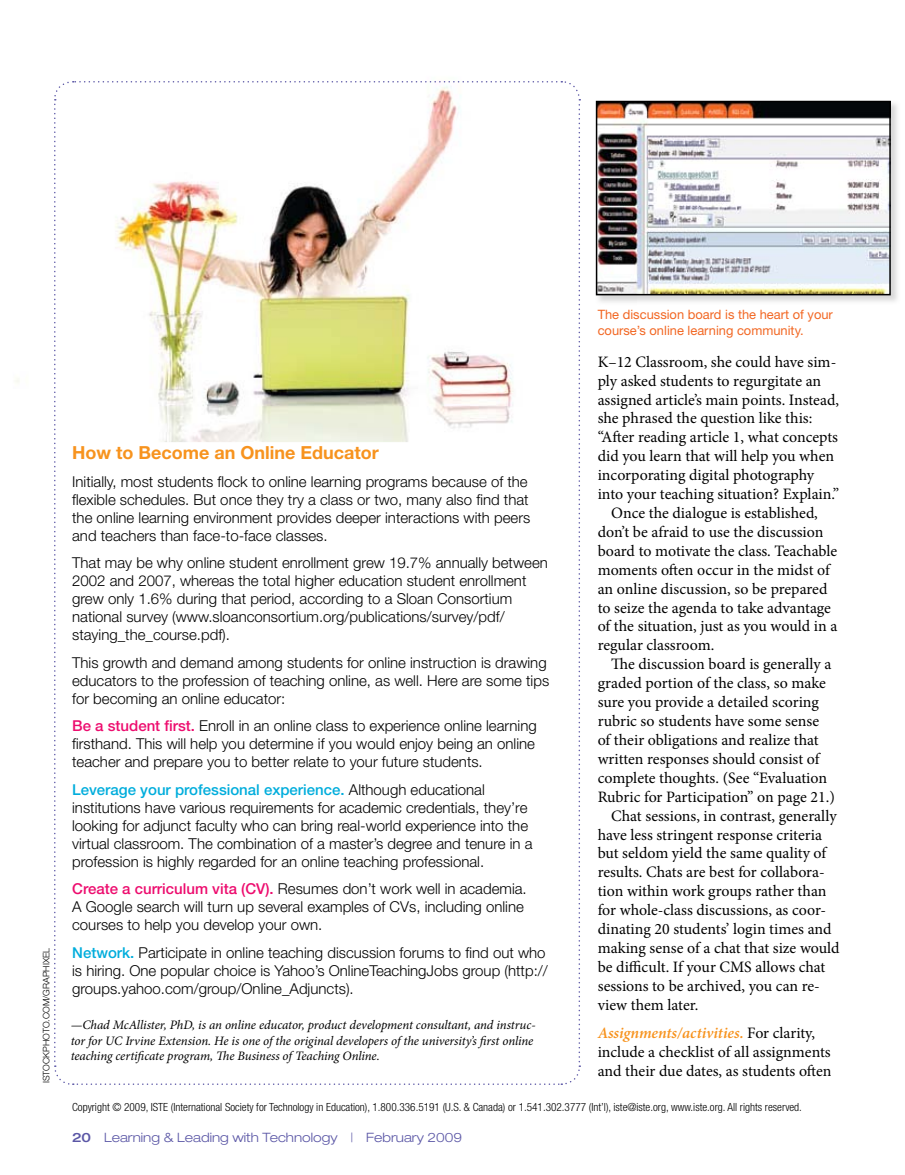
<style>
.page{position:relative;width:905px;height:1175px;background:#fff}
.page>*{position:absolute;margin:0;border:0;box-sizing:border-box;transform-origin:0 0}
.t1{font:700 18px "Helvetica Neue LT Std";color:#f7931e}
.t2{font:15.9px/18.9px "Minion Pro";color:#000}
.t3{font:300 15px/18px "Helvetica Neue LT Std";color:#000}
.t4{font:italic 12.9px/15.9px "Minion Pro";letter-spacing:-.01em;color:#000}
.t5{font:12.9px/15.9px "Helvetica Neue LT Std";color:#f26723}
.t6{font:300 expanded 12.9px "Helvetica Neue LT Std";color:#5b57a6}
.t7{font:300 condensed 11.25px "Helvetica Neue LT Std";color:#000}
.t8{font:300 9px "Helvetica Neue LT Std";color:#000}
.s1{font-weight:500;color:#ed0c6e}
.s2{font-weight:500;color:#00addc}
.s3{font-weight:600;font-style:italic;color:#f7931e}
.s4{font-weight:500}
</style>
<div class="page">
<svg style="left:54px;top:81px;width:527px;height:1004px"></svg>
<img style="left:595px;top:100px;width:303px;height:202px">
<img style="left:599px;top:104px;width:288px;height:188px">
<div style="left:596px;top:101px;width:294px;height:194px;border:2px solid #000"></div>
<p class="t8" style="left:41px;top:1083px;width:137px;rotate:-90deg">istockphoto.com/GrAphixEl</p>
<p class="t1" style="left:72px;top:442px;width:308px">How to Become an Online Educator</p>
<p class="t3" style="left:72px;top:472px;width:459px">initially, most students flock to online learning programs because of the flexible schedules. But once they try a class or two, many also find that the online learning environment provides deeper interactions with peers and teachers than face-to-face classes.</p>
<p class="t3" style="left:72px;top:554px;width:477px">that may be why online student enrollment grew 19.7% annually between 2002 and 2007, whereas the total higher education student enrollment grew only 1.6% during that period, according to a sloan consortium national survey (www.sloanconsortium.org/publications/survey/pdf/ staying_the_course.pdf).</p>
<p class="t3" style="left:72px;top:653px;width:478px">this growth and demand among students for online instruction is drawing educators to the profession of teaching online, as well. here are some tips for becoming an online educator:</p>
<p class="t3" style="left:72px;top:716px;width:466px;text-align:justify"><span class="s1">Be a student first.</span> Enroll in an online class to experience online learning firsthand. this will help you determine if you would enjoy being an online teacher and prepare you to better relate to your future students.</p>
<p class="t3" style="left:72px;top:780px;width:462px"><span class="s2">Leverage your professional experience.</span> Although educational institutions have various requirements for academic credentials, they’re looking for adjunct faculty who can bring real-world experience into the virtual classroom. the combination of a master’s degree and tenure in a profession is highly regarded for an online teaching professional.</p>
<p class="t3" style="left:72px;top:879px;width:456px"><span class="s1">Create a curriculum vita (CV).</span> resumes don’t work well in academia.<br>A Google search will turn up several examples of cVs, including online courses to help you develop your own.</p>
<p class="t3" style="left:72px;top:943px;width:477px"><span class="s2">Network.</span> participate in online teaching discussion forums to find out who is hiring. one popular choice is Yahoo’s onlineteachingJobs group (http:// groups.yahoo.com/group/online_Adjuncts).</p>
<p class="t4" style="left:71px;top:1016px;width:466px">—Chad McAllister, PhD, is an online educator, product development consultant, and instruc&shy;tor for UC Irvine Extension. He is one of the original developers of the university’s first online teaching certificate program, The Business of Teaching Online.</p>
<p class="t5" style="left:597px;top:306px;width:237px">The discussion board is the heart of your course’s online learning community.</p>
<p class="t2" style="left:597px;top:352px;width:240px">K–12 Classroom, she could have sim-</p>
<p class="t2" style="left:597px;top:371px;width:225px">ply asked students to regurgitate an</p>
<p class="t2" style="left:597px;top:390px;width:243px">assigned article’s main points. Instead,</p>
<p class="t2" style="left:597px;top:409px;width:216px">she phrased the question like this:</p>
<p class="t2" style="left:597px;top:428px;width:242px">“After reading article 1, what concepts</p>
<p class="t2" style="left:597px;top:447px;width:238px">did you learn that will help you when</p>
<p class="t2" style="left:597px;top:466px;width:218px">incorporating digital photography</p>
<p class="t2" style="left:597px;top:484px;width:243px">into your teaching situation? Explain.”</p>
<p class="t2" style="left:611px;top:503px;width:208px">Once the dialogue is established,</p>
<p class="t2" style="left:597px;top:522px;width:227px">don’t be afraid to use the discussion</p>
<p class="t2" style="left:597px;top:541px;width:241px">board to motivate the class. Teachable</p>
<p class="t2" style="left:597px;top:560px;width:233px">moments often occur in the midst of</p>
<p class="t2" style="left:597px;top:579px;width:231px">an online discussion, so be prepared</p>
<p class="t2" style="left:597px;top:598px;width:235px">to seize the agenda to take advantage</p>
<p class="t2" style="left:597px;top:617px;width:241px">of the situation, just as you would in a</p>
<p class="t2" style="left:597px;top:636px;width:118px">regular classroom.</p>
<p class="t2" style="left:611px;top:655px;width:222px">The discussion board is generally a</p>
<p class="t2" style="left:597px;top:673px;width:230px">graded portion of the class, so make</p>
<p class="t2" style="left:597px;top:692px;width:223px">sure you provide a detailed scoring</p>
<p class="t2" style="left:597px;top:711px;width:223px">rubric so students have some sense</p>
<p class="t2" style="left:597px;top:730px;width:222px">of their obligations and realize that</p>
<p class="t2" style="left:597px;top:749px;width:223px">written responses should consist of</p>
<p class="t2" style="left:597px;top:768px;width:231px">complete thoughts. (See “Evaluation</p>
<p class="t2" style="left:597px;top:787px;width:239px">Rubric for Participation” on page 21.)</p>
<p class="t2" style="left:611px;top:806px;width:227px">Chat sessions, in contrast, generally</p>
<p class="t2" style="left:597px;top:825px;width:226px">have less stringent response criteria</p>
<p class="t2" style="left:597px;top:844px;width:230px">but seldom yield the same quality of</p>
<p class="t2" style="left:597px;top:863px;width:229px">results. Chats are best for collabora-</p>
<p class="t2" style="left:597px;top:881px;width:230px">tion within work groups rather than</p>
<p class="t2" style="left:597px;top:900px;width:230px">for whole-class discussions, as coor-</p>
<p class="t2" style="left:597px;top:919px;width:235px">dinating 20 students’ login times and</p>
<p class="t2" style="left:597px;top:938px;width:243px">making sense of a chat that size would</p>
<p class="t2" style="left:597px;top:957px;width:229px">be difficult. If your CMS allows chat</p>
<p class="t2" style="left:597px;top:976px;width:224px">sessions to be archived, you can re-</p>
<p class="t2" style="left:597px;top:995px;width:102px">view them later.</p>
<p class="t2" style="left:597px;top:1023px;width:235px"><span class="s3">Assignments/activities.</span> For clarity, include a checklist of all assignments and their due dates, as students often</p>
<p class="t7" style="left:72px;top:1100px;width:731px">Copyright © 2009, ISTE (International Society for Technology in Education), 1.800.336.5191 (U.S. &amp; Canada) or 1.541.302.3777 (Int’l), iste@iste.org, www.iste.org. All rights reserved.</p>
<p class="t6" style="left:72px;top:1129px;width:391px"><span class="s4">20</span> Learning &amp; Leading with Technology | February 2009</p>
</div>
